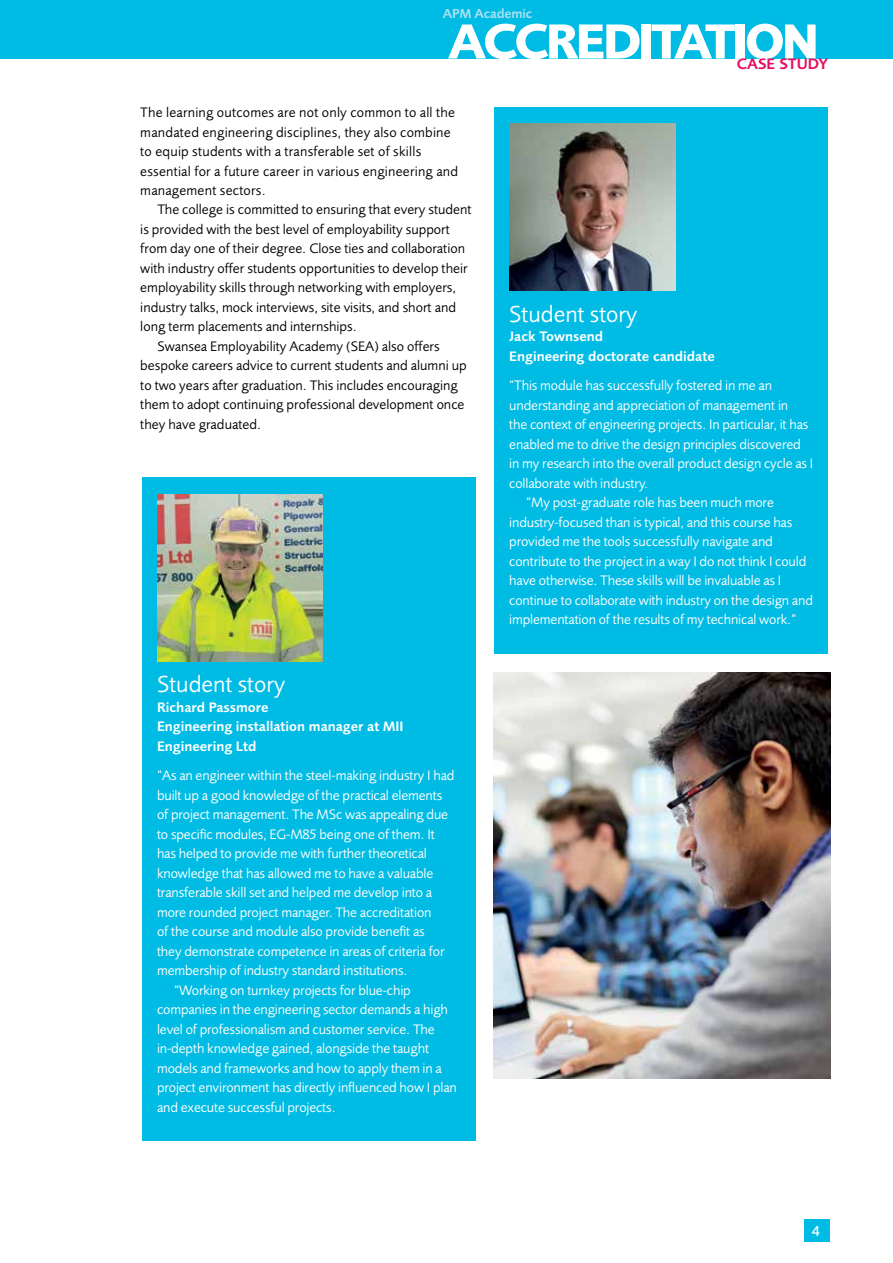
<style>
.page{position:relative;width:893px;height:1263px;background:#fff}
.page>*{position:absolute;margin:0;border:0;box-sizing:border-box;transform-origin:0 0}
.t1{font:700 51px "Foundry Sans";letter-spacing:-.06em;color:#fff}
.t2{font:24px "Foundry Sans";color:#fff}
.t3{font:600 15.6px "Foundry Sans";color:#e50e62}
.t4{font:500 15px "Foundry Sans";color:#fff}
.t5{font:14.25px "Foundry Sans";letter-spacing:-.01em;color:#fff}
.t6{font:14.25px/19.5px "Foundry Sans";color:#000}
.t7{font:600 14.25px/19.5px "Foundry Sans";color:#fff}
.t8{font:600 13.5px "Foundry Sans";letter-spacing:-.01em;color:#ace0f2}
</style>
<div class="page">
<div style="left:804px;top:1220px;width:25px;height:22px;background:#00bce4"></div>
<div style="left:0;top:0;width:893px;height:58px;background:#00bce4"></div>
<div style="left:494px;top:107px;width:334px;height:546px;background:#00bce4"></div>
<img style="left:509px;top:124px;width:166px;height:167px">
<div style="left:142px;top:478px;width:333px;height:663px;background:#00bce4"></div>
<img style="left:157px;top:494px;width:166px;height:167px">
<img style="left:493px;top:673px;width:337px;height:405px">
<p class="t8" style="left:443px;top:5px;width:91px">APM Academic</p>
<h1 class="t1" style="left:448px;top:11px;width:373px">ACCREDITATION</h1>
<p class="t3" style="left:737px;top:55px;width:93px">CASE STUDY</p>
<p class="t6" style="left:140px;top:102px;width:319px">The learning outcomes are not only common to all the mandated engineering disciplines, they also combine to equip students with a transferable set of skills essential for a future career in various engineering and management sectors.</p>
<p class="t6" style="left:157px;top:200px;width:316px">The college is committed to ensuring that every student</p>
<p class="t6" style="left:140px;top:219px;width:311px">is provided with the best level of employability support</p>
<p class="t6" style="left:140px;top:239px;width:326px">from day one of their degree. Close ties and collaboration</p>
<p class="t6" style="left:140px;top:258px;width:329px">with industry offer students opportunities to develop their</p>
<p class="t6" style="left:140px;top:278px;width:317px">employability skills through networking with employers,</p>
<p class="t6" style="left:140px;top:297px;width:317px">industry talks, mock interviews, site visits, and short and</p>
<p class="t6" style="left:140px;top:317px;width:218px">long term placements and internships.</p>
<p class="t6" style="left:157px;top:336px;width:284px">Swansea Employability Academy (SEA) also offers</p>
<p class="t6" style="left:140px;top:356px;width:328px">bespoke careers advice to current students and alumni up</p>
<p class="t6" style="left:140px;top:375px;width:319px">to two years after graduation. This includes encouraging</p>
<p class="t6" style="left:140px;top:395px;width:326px">them to adopt continuing professional development once</p>
<p class="t6" style="left:140px;top:414px;width:122px">they have graduated.</p>
<h2 class="t2" style="left:157px;top:670px;width:130px">Student story</h2>
<p class="t7" style="left:157px;top:697px;width:248px">Richard Passmore<br>Engineering installation manager at MII<br>Engineering Ltd</p>
<p class="t5" style="left:157px;top:767px;width:299px">“As an engineer within the steel-making industry I had</p>
<p class="t5" style="left:157px;top:786px;width:287px">built up a good knowledge of the practical elements</p>
<p class="t5" style="left:157px;top:806px;width:293px">of project management. The MSc was appealing due</p>
<p class="t5" style="left:157px;top:825px;width:279px">to specific modules, EG-M85 being one of them. It</p>
<p class="t5" style="left:157px;top:845px;width:271px">has helped to provide me with further theoretical</p>
<p class="t5" style="left:157px;top:864px;width:278px">knowledge that has allowed me to have a valuable</p>
<p class="t5" style="left:157px;top:884px;width:277px">transferable skill set and helped me develop into a</p>
<p class="t5" style="left:157px;top:903px;width:276px">more rounded project manager. The accreditation</p>
<p class="t5" style="left:157px;top:923px;width:269px">of the course and module also provide benefit as</p>
<p class="t5" style="left:157px;top:942px;width:289px">they demonstrate competence in areas of criteria for</p>
<p class="t5" style="left:157px;top:962px;width:252px">membership of industry standard institutions.</p>
<p class="t5" style="left:174px;top:981px;width:238px">“Working on turnkey projects for blue-chip</p>
<p class="t5" style="left:157px;top:1001px;width:292px">companies in the engineering sector demands a high</p>
<p class="t5" style="left:157px;top:1020px;width:279px">level of professionalism and customer service. The</p>
<p class="t5" style="left:157px;top:1040px;width:274px">in-depth knowledge gained, alongside the taught</p>
<p class="t5" style="left:157px;top:1059px;width:286px">models and frameworks and how to apply them in a</p>
<p class="t5" style="left:157px;top:1079px;width:301px">project environment has directly influenced how I plan</p>
<p class="t5" style="left:157px;top:1098px;width:180px">and execute successful projects.</p>
<h2 class="t2" style="left:509px;top:300px;width:130px">Student story</h2>
<p class="t7" style="left:509px;top:327px;width:207px">Jack Townsend<br>Engineering doctorate candidate</p>
<p class="t5" style="left:509px;top:377px;width:264px">“This module has successfully fostered in me an</p>
<p class="t5" style="left:509px;top:396px;width:280px">understanding and appreciation of management in</p>
<p class="t5" style="left:509px;top:416px;width:301px">the context of engineering projects. In particular, it has</p>
<p class="t5" style="left:509px;top:435px;width:293px">enabled me to drive the design principles discovered</p>
<p class="t5" style="left:509px;top:455px;width:306px">in my research into the overall product design cycle as I</p>
<p class="t5" style="left:509px;top:474px;width:141px">collaborate with industry.</p>
<p class="t5" style="left:526px;top:494px;width:249px">“My post-graduate role has been much more</p>
<p class="t5" style="left:509px;top:513px;width:285px">industry-focused than is typical, and this course has</p>
<p class="t5" style="left:509px;top:533px;width:265px">provided me the tools successfully navigate and</p>
<p class="t5" style="left:509px;top:552px;width:299px">contribute to the project in a way I do not think I could</p>
<p class="t5" style="left:509px;top:572px;width:274px">have otherwise. These skills will be invaluable as I</p>
<p class="t5" style="left:509px;top:591px;width:305px">continue to collaborate with industry on the design and</p>
<p class="t5" style="left:509px;top:611px;width:289px">implementation of the results of my technical work.”</p>
<p class="t4" style="left:812px;top:1222px;width:10px">4</p>
</div>
